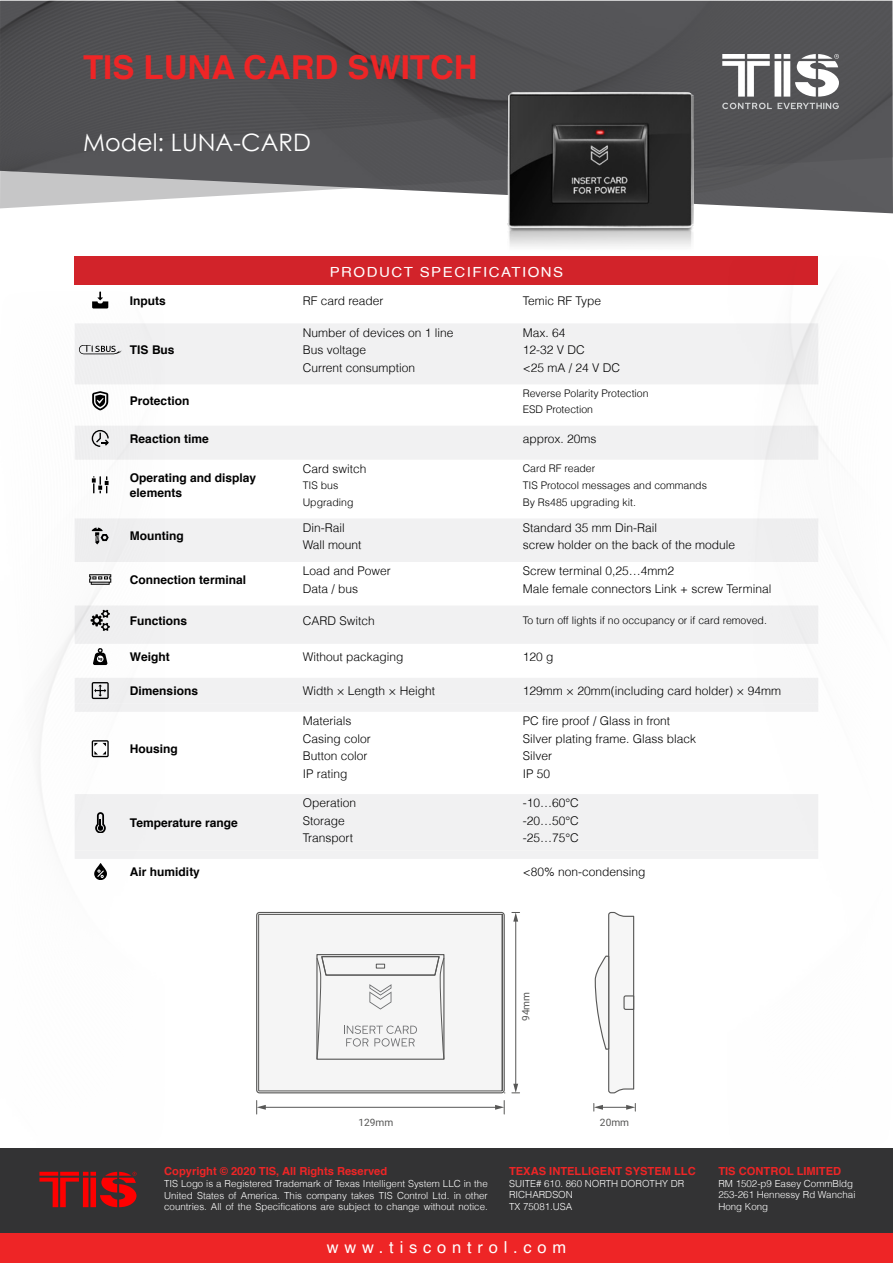
<style>
.page{position:relative;width:893px;height:1263px;background:#fff}
.page>*{position:absolute;margin:0;border:0;box-sizing:border-box;transform-origin:0 0}
.t1{font:700 33px "Helvetica";color:#ee2526}
.t2{font:24px "Century Gothic";color:#fff}
.t3{font:16.5px "Helvetica";letter-spacing:.35em;color:#fff}
.t4{font:13.95px "Helvetica";letter-spacing:.1em;color:#fff;scale:1.08 1}
.t5{font:300 12px "Helvetica";color:#000}
.t6{font:700 12px/14.4px "Helvetica";color:#000}
.t7{font:700 11.1px "Helvetica";color:#ee2526}
.t8{font:300 10.5px "Helvetica";color:#000}
.t9{font:10.2px "Roboto";color:#575756}
.t10{font:300 9.75px/11.7px "Helvetica";color:#fff}
.s1{color:#f1f1f2}
</style>
<div class="page">
<img style="left:0;top:1px;width:893px;height:212px">
<div style="left:0;top:1148px;width:893px;height:85px;background:#333334"></div>
<div style="left:0;top:1233px;width:893px;height:30px;background:#ee2526"></div>
<img style="left:508px;top:93px;width:185px;height:154px">
<svg style="left:722px;top:103px;width:117px;height:6px"></svg>
<svg style="left:722px;top:54px;width:117px;height:43px"></svg>
<svg style="left:39px;top:1172px;width:97px;height:35px"></svg>
<div style="left:75px;top:257px;width:743px;height:28px;background:#d2232a"></div>
<svg style="left:75px;top:323px;width:743px;height:536px;fill:#f3f3f4"></svg>
<svg style="left:75px;top:678px;width:743px;height:172px;fill:#f1f1f2"></svg>
<svg style="left:92px;top:291px;width:16px;height:17px"></svg>
<svg style="left:79px;top:345px;width:42px;height:9px"></svg>
<svg style="left:92px;top:391px;width:16px;height:19px"></svg>
<svg style="left:92px;top:430px;width:17px;height:17px"></svg>
<svg style="left:92px;top:476px;width:17px;height:17px"></svg>
<svg style="left:92px;top:527px;width:17px;height:17px"></svg>
<svg style="left:89px;top:574px;width:22px;height:11px"></svg>
<svg style="left:91px;top:610px;width:19px;height:21px"></svg>
<svg style="left:93px;top:648px;width:15px;height:17px"></svg>
<svg style="left:92px;top:682px;width:17px;height:17px"></svg>
<svg style="left:92px;top:740px;width:17px;height:17px"></svg>
<svg style="left:95px;top:812px;width:10px;height:20px"></svg>
<svg style="left:94px;top:863px;width:12px;height:16px"></svg>
<hr style="left:264px;top:1107px;width:233px;height:1px;background:#575756">
<svg style="left:495px;top:1100px;width:10px;height:14px"></svg>
<svg style="left:256px;top:1100px;width:10px;height:14px"></svg>
<hr style="left:515px;top:920px;width:1px;height:165px;background:#575756">
<svg style="left:512px;top:912px;width:8px;height:9px"></svg>
<svg style="left:512px;top:1084px;width:8px;height:9px"></svg>
<svg style="left:258px;top:914px;width:247px;height:179px"></svg>
<svg style="left:593px;top:1103px;width:43px;height:8px"></svg>
<svg style="left:594px;top:912px;width:41px;height:182px"></svg>
<h1 class="t1" style="left:83px;top:41px;width:396px">TIS LUNA CARD SWITCH</h1>
<h2 class="t2" style="left:83px;top:125px;width:229px">Model: LUNA-CARD</h2>
<p class="t4" style="left:330px;top:261px;width:79px">PRODUCT</p>
<p class="t4" style="left:420px;top:261px;width:134px">SPECIFICATIONS</p>
<p class="t6" style="left:130px;top:293px;width:37px">Inputs</p>
<p class="t6" style="left:130px;top:343px;width:54px">TIS Bus <span class="s1">``</span></p>
<p class="t6" style="left:130px;top:394px;width:61px">Protection</p>
<p class="t6" style="left:130px;top:432px;width:80px">Reaction time</p>
<p class="t6" style="left:130px;top:471px;width:128px">Operating and display elements</p>
<p class="t6" style="left:130px;top:529px;width:55px">Mounting</p>
<p class="t6" style="left:130px;top:573px;width:118px">Connection terminal</p>
<p class="t6" style="left:130px;top:614px;width:59px">Functions</p>
<p class="t6" style="left:130px;top:650px;width:41px">Weight</p>
<p class="t6" style="left:130px;top:684px;width:70px">Dimensions</p>
<p class="t6" style="left:130px;top:742px;width:49px">Housing</p>
<p class="t6" style="left:130px;top:815px;width:109px">Temperature range</p>
<p class="t6" style="left:130px;top:864px;width:72px">Air humidity</p>
<p class="t5" style="left:303px;top:293px;width:82px">RF card reader</p>
<p class="t5" style="left:303px;top:325px;width:152px">Number of devices on 1 line</p>
<p class="t5" style="left:303px;top:342px;width:65px">Bus voltage</p>
<p class="t5" style="left:303px;top:360px;width:114px">Current consumption</p>
<p class="t5" style="left:303px;top:461px;width:65px">Card switch</p>
<p class="t8" style="left:303px;top:479px;width:37px">TIS bus</p>
<p class="t8" style="left:303px;top:495px;width:52px">Upgrading</p>
<p class="t5" style="left:303px;top:520px;width:43px">Din-Rail</p>
<p class="t5" style="left:303px;top:537px;width:60px">Wall mount</p>
<p class="t5" style="left:303px;top:563px;width:90px">Load and Power</p>
<p class="t5" style="left:303px;top:581px;width:57px">Data / bus</p>
<p class="t5" style="left:303px;top:613px;width:74px">CARD Switch</p>
<p class="t5" style="left:303px;top:649px;width:102px">Without packaging</p>
<p class="t5" style="left:303px;top:683px;width:134px">Width × Length × Height</p>
<p class="t5" style="left:303px;top:713px;width:50px">Materials</p>
<p class="t5" style="left:303px;top:731px;width:70px">Casing color</p>
<p class="t5" style="left:303px;top:748px;width:66px">Button color</p>
<p class="t5" style="left:303px;top:766px;width:46px">IP rating</p>
<p class="t5" style="left:303px;top:796px;width:55px">Operation</p>
<p class="t5" style="left:303px;top:813px;width:44px">Storage</p>
<p class="t5" style="left:303px;top:831px;width:52px">Transport</p>
<p class="t9" style="left:358px;top:1115px;width:36px">129mm</p>
<p class="t5" style="left:523px;top:293px;width:80px">Temic RF Type</p>
<p class="t5" style="left:523px;top:325px;width:44px">Max. 64</p>
<p class="t5" style="left:523px;top:342px;width:64px">12-32 V DC</p>
<p class="t5" style="left:523px;top:360px;width:99px">&lt;25 mA/24VDC</p>
<p class="t8" style="left:523px;top:386px;width:127px">Reverse Polarity Protection</p>
<p class="t8" style="left:523px;top:403px;width:72px">ESD Protection</p>
<p class="t5" style="left:523px;top:431px;width:75px">approx. 20ms</p>
<p class="t8" style="left:523px;top:461px;width:74px">Card RF reader</p>
<p class="t8" style="left:523px;top:479px;width:186px">TIS Protocol messages and commands</p>
<p class="t8" style="left:523px;top:495px;width:115px">By Rs485 upgrading kit.</p>
<p class="t5" style="left:523px;top:520px;width:136px">Standard 35 mm Din-Rail</p>
<p class="t5" style="left:523px;top:537px;width:214px">screw holder on the back of the module</p>
<p class="t5" style="left:523px;top:563px;width:153px">Screw terminal 0,25…4mm2</p>
<p class="t5" style="left:523px;top:581px;width:250px">Male female connectors Link + screw Terminal</p>
<p class="t8" style="left:523px;top:614px;width:246px">To turn off lights if no occupancy or if card removed.</p>
<p class="t5" style="left:523px;top:649px;width:32px">120 g</p>
<p class="t5" style="left:523px;top:683px;width:260px">129mm × 20mm(including card holder) × 94mm</p>
<p class="t5" style="left:523px;top:713px;width:149px">PC fire proof / Glass in front</p>
<p class="t5" style="left:523px;top:731px;width:175px">Silver plating frame. Glass black</p>
<p class="t5" style="left:523px;top:748px;width:31px">Silver</p>
<p class="t5" style="left:523px;top:766px;width:29px">IP 50</p>
<p class="t5" style="left:523px;top:796px;width:58px">-10…60°C</p>
<p class="t5" style="left:523px;top:813px;width:58px">-20…50°C</p>
<p class="t5" style="left:523px;top:831px;width:58px">-25…75°C</p>
<p class="t5" style="left:523px;top:864px;width:124px">&lt;80% non-condensing</p>
<p class="t9" style="left:519px;top:1021px;width:31px;rotate:-90deg">94mm</p>
<p class="t9" style="left:600px;top:1115px;width:31px">20mm</p>
<p class="t7" style="left:509px;top:1162px;width:188px">TEXAS INTELLIGENT SYSTEM LLC</p>
<p class="t10" style="left:509px;top:1177px;width:177px">SUITE# 610. 860 NORTH DOROTHY DR<br>RICHARDSON<br>TX 75081.USA</p>
<p class="t7" style="left:164px;top:1162px;width:224px">Copyright © 2020 TIS, All Rights Reserved</p>
<p class="t10" style="left:164px;top:1177px;width:325px;text-align:justify">TIS Logo is a Registered Trademark of Texas Intelligent System LLC in the United States of America. This company takes TIS Control Ltd. in other countries. All of the Specifications are subject to change without notice.</p>
<h3 class="t3" style="left:327px;top:1234px;width:241px">www.tiscontrol.com</h3>
<p class="t7" style="left:718px;top:1162px;width:124px">TIS CONTROL LIMITED</p>
<p class="t10" style="left:718px;top:1177px;width:139px">RM 1502-p9 Easey CommBldg<br>253-261 Hennessy Rd Wanchai<br>Hong Kong</p>
</div>
